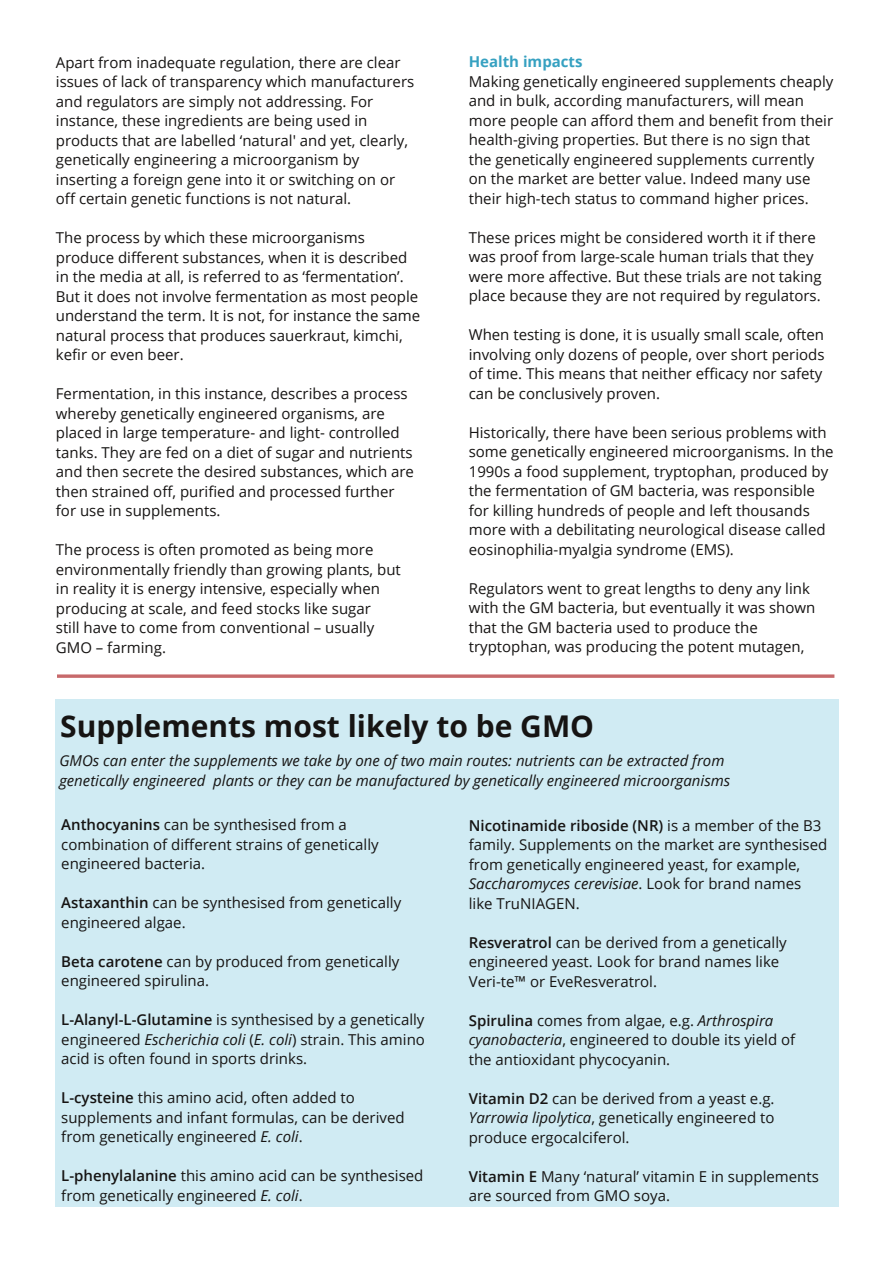
<style>
.page{position:relative;width:893px;height:1263px;background:#fff}
.page>*{position:absolute;margin:0;border:0;box-sizing:border-box;transform-origin:0 0}
.t1{font:700 30px "Open Sans";color:#161413}
.t2{font:15px/19.5px "Open Sans";color:#161413}
.t3{font:italic 15px/19.5px "Open Sans";color:#161413}
.t4{font:700 15px "Open Sans";color:#36a1c1}
.s1{font-weight:600}
.s2{font-style:italic}
</style>
<div class="page">
<div style="left:55px;top:699px;width:783px;height:507px;background:#d0ebf3"></div>
<svg style="left:57px;top:674px;width:777px;height:4px;background:#cf7f80"></svg>
<p class="t2" style="left:56px;top:52px;width:360px">Apart from inadequate regulation, there are clear issues of lack of transparency which manufacturers and regulators are simply not addressing. For instance, these ingredients are being used in products that are labelled ‘natural' and yet, clearly, genetically engineering a microorganism by inserting a foreign gene into it or switching on or off certain genetic functions is not natural.</p>
<p class="t2" style="left:56px;top:228px;width:366px">The process by which these microorganisms produce different substances, when it is described in the media at all, is referred to as ‘fermentation’.<br>But it does not involve fermentation as most people understand the term. It is not, for instance the same natural process that produces sauerkraut, kimchi, kefir or even beer.</p>
<p class="t2" style="left:56px;top:384px;width:360px">Fermentation, in this instance, describes a process whereby genetically engineered organisms, are placed in large temperature- and light- controlled tanks. They are fed on a diet of sugar and nutrients and then secrete the desired substances, which are then strained off, purified and processed further for use in supplements.</p>
<p class="t2" style="left:56px;top:540px;width:347px">The process is often promoted as being more environmentally friendly than growing plants, but in reality it is energy intensive, especially when producing at scale, and feed stocks like sugar<br>still have to come from conventional – usually GMO – farming.</p>
<p class="t4" style="left:469px;top:51px;width:115px">Health impacts</p>
<p class="t2" style="left:469px;top:71px;width:366px">Making genetically engineered supplements cheaply and in bulk, according manufacturers, will mean more people can afford them and benefit from their health-giving properties. But there is no sign that the genetically engineered supplements currently on the market are better value. Indeed many use their high-tech status to command higher prices.</p>
<p class="t2" style="left:469px;top:227px;width:354px">These prices might be considered worth it if there was proof from large-scale human trials that they were more affective. But these trials are not taking place because they are not required by regulators.</p>
<p class="t2" style="left:469px;top:325px;width:357px">When testing is done, it is usually small scale, often involving only dozens of people, over short periods of time. This means that neither efficacy nor safety can be conclusively proven.</p>
<p class="t2" style="left:469px;top:422px;width:366px">Historically, there have been serious problems with some genetically engineered microorganisms. In the 1990s a food supplement, tryptophan, produced by the fermentation of GM bacteria, was responsible for killing hundreds of people and left thousands more with a debilitating neurological disease called eosinophilia-myalgia syndrome (EMS).</p>
<p class="t2" style="left:469px;top:578px;width:348px">Regulators went to great lengths to deny any link with the GM bacteria, but eventually it was shown that the GM bacteria used to produce the tryptophan, was producing the potent mutagen,</p>
<h1 class="t1" style="left:60px;top:705px;width:535px">Supplements most likely to be GMO</h1>
<p class="t3" style="left:59px;top:751px;width:672px">GMOs can enter the supplements we take by one of two main routes: nutrients can be extracted from genetically engineered plants or they can be manufactured by genetically engineered microorganisms</p>
<p class="t2" style="left:61px;top:815px;width:319px"><span class="s1">Anthocyanins</span> can be synthesised from a combination of different strains of genetically engineered bacteria.</p>
<p class="t2" style="left:61px;top:893px;width:341px"><span class="s1">Astaxanthin</span> can be synthesised from genetically engineered algae.</p>
<p class="t2" style="left:61px;top:951px;width:340px"><span class="s1">Beta carotene</span> can by produced from genetically engineered spirulina.</p>
<p class="t2" style="left:61px;top:1010px;width:365px;text-align:justify"><span class="s1">L-Alanyl-L-Glutamine</span> is synthesised by a genetically engineered <span class="s2">Escherichia coli</span> (<span class="s2">E. coli</span>) strain. This amino acid is often found in sports drinks.</p>
<p class="t2" style="left:61px;top:1088px;width:345px"><span class="s1">L-cysteine</span> this amino acid, often added to supplements and infant formulas, can be derived from genetically engineered <span class="s2">E. coli</span>.</p>
<p class="t2" style="left:61px;top:1166px;width:364px"><span class="s1">L-phenylalanine</span> this amino acid can be synthesised from genetically engineered <span class="s2">E. coli</span>.</p>
<p class="t2" style="left:469px;top:815px;width:360px"><span class="s1">Nicotinamide riboside (NR)</span> is a member of the B3 family. Supplements on the market are synthesised from genetically engineered yeast, for example, <span class="s2">Saccharomyces cerevisiae</span>. Look for brand names like TruNIAGEN.</p>
<p class="t2" style="left:469px;top:932px;width:319px"><span class="s1">Resveratrol</span> can be derived from a genetically engineered yeast. Look for brand names like<br>Veri-te™ or EveResveratrol.</p>
<p class="t2" style="left:469px;top:1010px;width:328px"><span class="s1">Spirulina</span> comes from algae, e.g. <span class="s2">Arthrospira cyanobacteria</span>, engineered to double its yield of the antioxidant phycocyanin.</p>
<p class="t2" style="left:469px;top:1088px;width:307px;text-align:justify"><span class="s1">Vitamin D2</span> can be derived from a yeast e.g.<br><span class="s2">Yarrowia lipolytica</span>, genetically engineered to produce ergocalciferol.</p>
<p class="t2" style="left:469px;top:1166px;width:352px"><span class="s1">Vitamin E</span> Many ‘natural’ vitamin E in supplements are sourced from GMO soya.</p>
</div>
